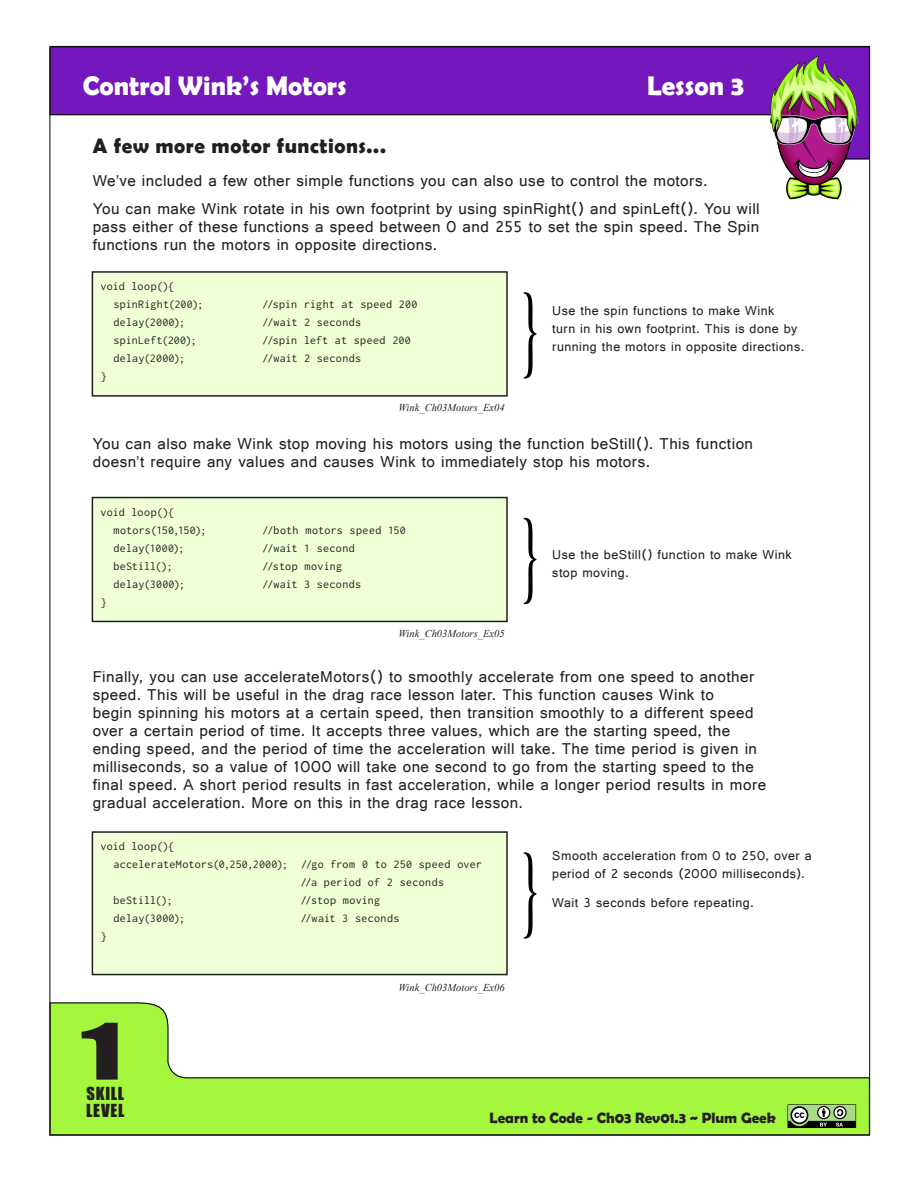
<style>
.page{position:relative;width:918px;height:1188px;background:#fff}
.page>*{position:absolute;margin:0;border:0;box-sizing:border-box;transform-origin:0 0}
.t1{font:72px "Impact";color:#231f20;scale:1.5 1}
.Heading_-_Page_Main{font:700 27px "Berlin Sans FB Demi";color:#fff}
.Body_Text{font:700 21px "Berlin Sans FB Demi";letter-spacing:.03em;color:#231f20}
.Body_Text-2{font:16.5px/18px "Gautami";letter-spacing:.03em;color:#231f20}
.t2{font:16.5px/16.5px "Impact";letter-spacing:.045em;color:#231f20}
.t3{font:700 15px "Berlin Sans FB Demi";color:#231f20}
.Body_Comments{font:13.5px/18px "Gautami";letter-spacing:.035em;color:#231f20}
.Code_Text{font:12px "Inconsolata";letter-spacing:.02em;color:#231f20}
.Code_Example_Subscri{font:italic 10.5px "Times New Roman";color:#231f20}
</style>
<div class="page">
<svg style="left:51px;top:1002px;width:820px;height:134px;fill:#a5f73e"></svg>
<svg style="left:50px;top:45px;width:821px;height:115px;fill:#7417bc"></svg>
<svg style="left:788px;top:1104px;width:68px;height:24px;background:#718562"></svg>
<svg style="left:767px;top:55px;width:96px;height:144px"></svg>
<div style="left:92px;top:272px;width:415px;height:124px;background:#f0ffd6"></div>
<div style="left:92px;top:271px;width:416px;height:126px;border:2px solid #231f20"></div>
<div style="left:92px;top:498px;width:415px;height:123px;background:#f0ffd6"></div>
<div style="left:92px;top:497px;width:416px;height:125px;border:2px solid #231f20"></div>
<div style="left:92px;top:832px;width:415px;height:143px;background:#f0ffd6"></div>
<div style="left:92px;top:831px;width:416px;height:144px;border:2px solid #231f20"></div>
<svg style="left:524px;top:292px;width:12px;height:87px"></svg>
<svg style="left:524px;top:518px;width:12px;height:86px"></svg>
<svg style="left:524px;top:852px;width:12px;height:87px"></svg>
<p class="Heading_-_Page_Main" style="left:83px;top:70px;width:266px">Control Wink’s Motors</p>
<p class="Heading_-_Page_Main" style="left:647px;top:70px;width:99px">Lesson 3</p>
<p class="Body_Text" style="left:93px;top:133px;width:295px">A few more motor functions...</p>
<p class="Body_Text-2" style="left:93px;top:171px;width:616px">We’ve included a few other simple functions you can also use to control the motors.</p>
<p class="Body_Text-2" style="left:93px;top:199px;width:669px;text-align:justify">You can make Wink rotate in his own footprint by using spinRight() and spinLeft(). You will pass either of these functions a speed between 0 and 255 to set the spin speed. The Spin functions run the motors in opposite directions.</p>
<p class="Code_Text" style="left:101px;top:280px;width:75px">void loop(){</p>
<p class="Code_Text" style="left:113px;top:298px;width:92px">spinRight(200);</p>
<p class="Code_Text" style="left:263px;top:298px;width:156px">//spin right at speed 200</p>
<p class="Code_Text" style="left:113px;top:316px;width:73px">delay(2000);</p>
<p class="Code_Text" style="left:263px;top:316px;width:100px">//wait 2 seconds</p>
<p class="Code_Text" style="left:113px;top:334px;width:85px">spinLeft(200);</p>
<p class="Code_Text" style="left:263px;top:334px;width:150px">//spin left at speed 200</p>
<p class="Code_Text" style="left:113px;top:352px;width:73px">delay(2000);</p>
<p class="Code_Text" style="left:263px;top:352px;width:100px">//wait 2 seconds</p>
<p class="Code_Text" style="left:101px;top:370px;width:7px">}</p>
<p class="Code_Example_Subscri" style="left:398px;top:400px;width:108px">Wink_Ch03Motors_Ex04</p>
<p class="Body_Comments" style="left:552px;top:302px;width:254px">Use the spin functions to make Wink<br>turn in his own footprint. This is done by running the motors in opposite directions.</p>
<p class="Body_Text-2" style="left:93px;top:434px;width:662px">You can also make Wink stop moving his motors using the function beStill(). This function doesn’t require any values and causes Wink to immediately stop his motors.</p>
<p class="Code_Text" style="left:101px;top:506px;width:75px">void loop(){</p>
<p class="Code_Text" style="left:113px;top:524px;width:95px">motors(150,150);</p>
<p class="Code_Text" style="left:263px;top:524px;width:145px">//both motors speed 150</p>
<p class="Code_Text" style="left:113px;top:542px;width:73px">delay(1000);</p>
<p class="Code_Text" style="left:263px;top:542px;width:94px">//wait 1 second</p>
<p class="Code_Text" style="left:113px;top:560px;width:61px">beStill();</p>
<p class="Code_Text" style="left:263px;top:560px;width:81px">//stop moving</p>
<p class="Code_Text" style="left:113px;top:578px;width:73px">delay(3000);</p>
<p class="Code_Text" style="left:263px;top:578px;width:100px">//wait 3 seconds</p>
<p class="Code_Text" style="left:101px;top:596px;width:7px">}</p>
<p class="Code_Example_Subscri" style="left:398px;top:626px;width:108px">Wink_Ch03Motors_Ex05</p>
<p class="Body_Comments" style="left:552px;top:545px;width:241px">Use the beStill() function to make Wink stop moving.</p>
<p class="Body_Text-2" style="left:93px;top:668px;width:675px">Finally, you can use accelerateMotors() to smoothly accelerate from one speed to another speed. This will be useful in the drag race lesson later. This function causes Wink to<br>begin spinning his motors at a certain speed, then transition smoothly to a different speed over a certain period of time. It accepts three values, which are the starting speed, the ending speed, and the period of time the acceleration will take. The time period is given in milliseconds, so a value of 1000 will take one second to go from the starting speed to the final speed. A short period results in fast acceleration, while a longer period results in more gradual acceleration. More on this in the drag race lesson.</p>
<p class="Code_Text" style="left:101px;top:840px;width:75px">void loop(){</p>
<p class="Code_Text" style="left:113px;top:858px;width:370px">accelerateMotors(0,250,2000); //go from 0 to 250 speed over</p>
<p class="Code_Text" style="left:301px;top:876px;width:145px">//a period of 2 seconds</p>
<p class="Code_Text" style="left:113px;top:894px;width:61px">beStill();</p>
<p class="Code_Text" style="left:301px;top:894px;width:81px">//stop moving</p>
<p class="Code_Text" style="left:113px;top:912px;width:73px">delay(3000);</p>
<p class="Code_Text" style="left:301px;top:912px;width:100px">//wait 3 seconds</p>
<p class="Code_Text" style="left:101px;top:930px;width:7px">}</p>
<p class="Code_Example_Subscri" style="left:398px;top:980px;width:108px">Wink_Ch03Motors_Ex06</p>
<p class="Body_Comments" style="left:552px;top:847px;width:261px">Smooth acceleration from 0 to 250, over a period of 2 seconds (2000 milliseconds).</p>
<p class="Body_Comments" style="left:552px;top:893px;width:203px">Wait 3 seconds before repeating.</p>
<h1 class="t1" style="left:81px;top:996px;width:29px">1</h1>
<p class="t2" style="left:86px;top:1085px;width:40px">SKILL<br>LEVEL</p>
<p class="t3" style="left:489px;top:1109px;width:288px">Learn to Code - Ch03 Rev01.3 ~ Plum Geek</p>
</div>
